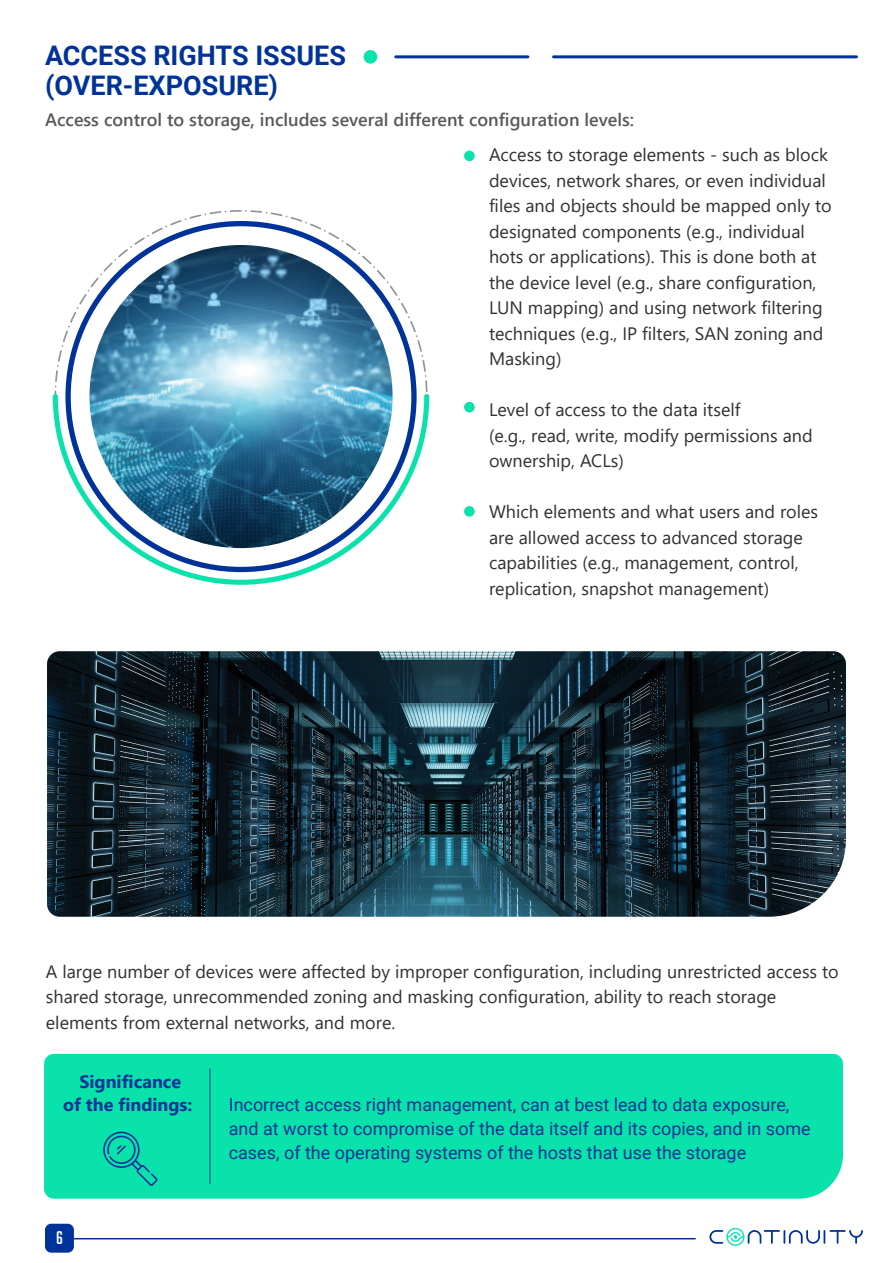
<style>
.page{position:relative;width:893px;height:1263px;background:#fff}
.page>*{position:absolute;margin:0;border:0;box-sizing:border-box;transform-origin:0 0}
.t1{font:700 27px/29.4px "Roboto";color:#039}
.t2{font:18px/25.5px "Segoe UI";color:#323031}
.t3{font:18px/24px "Roboto";color:#039}
.t4{font:600 18px "Segoe UI";color:#58595b}
.t5{font:700 18px/22.5px "Segoe UI";color:#039;text-align:center}
.t6{font:18px "Big Noodle Titling";color:#fff}
</style>
<div class="page">
<svg style="left:709px;top:1228px;width:154px;height:18px"></svg>
<div style="left:45px;top:1224px;width:29px;height:29px;background:#039;border-radius:6px"></div>
<hr style="left:68px;top:1238px;width:628px;height:1px;background:#039">
<img style="left:47px;top:651px;width:799px;height:266px">
<div style="left:44px;top:1054px;width:799px;height:145px;background:#0ae2ab"></div>
<svg style="left:103px;top:1132px;width:55px;height:54px;background:#08c7a8"></svg>
<hr style="left:210px;top:1068px;width:1px;height:116px;background:#039">
<svg style="left:55px;top:210px;width:373px;height:184px"></svg>
<svg style="left:53px;top:394px;width:376px;height:191px"></svg>
<svg style="left:65px;top:221px;width:352px;height:351px"></svg>
<svg style="left:67px;top:223px;width:348px;height:347px"></svg>
<img style="left:89px;top:245px;width:304px;height:303px;border-radius:152px">
<div style="left:364px;top:50px;width:13px;height:14px;background:#0ae2ab;border-radius:50%"></div>
<hr style="left:396px;top:55px;width:132px;height:3px;background:#039">
<hr style="left:553px;top:55px;width:303px;height:3px;background:#039">
<div style="left:464px;top:402px;width:11px;height:10px;background:#0ae2ab;border-radius:50%"></div>
<div style="left:464px;top:151px;width:11px;height:10px;background:#0ae2ab;border-radius:50%"></div>
<div style="left:464px;top:506px;width:11px;height:11px;background:#0ae2ab;border-radius:50%"></div>
<h1 class="t1" style="left:45px;top:40px;width:303px">ACCESS RIGHTS ISSUES (OVER-EXPOSURE)</h1>
<p class="t4" style="left:45px;top:103px;width:591px">Access control to storage, includes several different configuration levels:</p>
<p class="t2" style="left:489px;top:140px;width:344px">Access to storage elements - such as block devices, network shares, or even individual files and objects should be mapped only to designated components (e.g., individual hots or applications). This is done both at the device level (e.g., share configuration, LUN mapping) and using network filtering techniques (e.g., IP filters, SAN zoning and Masking)</p>
<p class="t2" style="left:489px;top:395px;width:325px">Level of access to the data itself<br>(e.g., read, write, modify permissions and ownership, ACLs)</p>
<p class="t2" style="left:489px;top:497px;width:331px">Which elements and what users and roles are allowed access to advanced storage capabilities (e.g., management, control, replication, snapshot management)</p>
<p class="t2" style="left:46px;top:957px;width:794px">A large number of devices were affected by improper configuration, including unrestricted access to shared storage, unrecommended zoning and masking configuration, ability to reach storage elements from external networks, and more.</p>
<p class="t5" style="left:63px;top:1069px;width:131px">Significance<br>of the findings:</p>
<p class="t6" style="left:56px;top:1228px;width:8px">6</p>
<p class="t3" style="left:229px;top:1091px;width:583px">Incorrect access right management, can at best lead to data exposure, and at worst to compromise of the data itself and its copies, and in some cases, of the operating systems of the hosts that use the storage</p>
</div>
